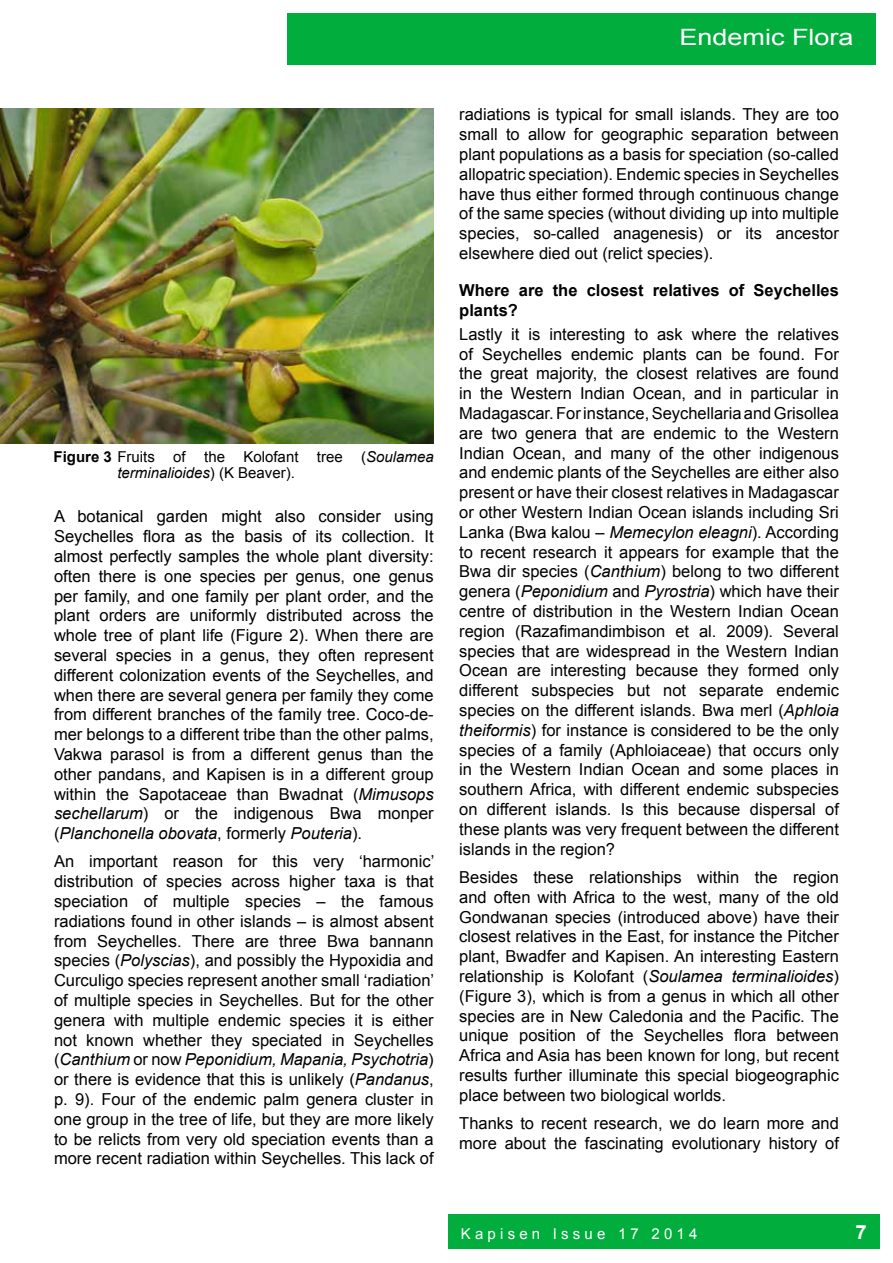
<style>
.page{position:relative;width:893px;height:1263px;background:#fff}
.page>*{position:absolute;margin:0;border:0;box-sizing:border-box;transform-origin:0 0}
.t1{font:22.5px "Arial";color:#fff;scale:1.2 1}
.t2{font:700 19.5px "Arial";color:#fff;scale:1.05 1}
.t3{font:16.5px/19.8px "Arial";color:#000;text-align:justify}
.t4{font:700 16.5px/19.8px "Arial";color:#000}
.t5{font:15px/16.5px "Arial";color:#000}
.t6{font:15px "Arial";letter-spacing:.28em;color:#fff}
.s1{font-weight:700}
.s2{font-style:italic}
</style>
<div class="page">
<div style="left:287px;top:13px;width:589px;height:52px;background:#00ad3d"></div>
<div style="left:448px;top:1214px;width:432px;height:34px;background:#00ad3d"></div>
<img style="left:0;top:108px;width:434px;height:335px">
<h1 class="t1" style="left:679px;top:23px;width:147px">Endemic Flora</h1>
<p class="t5" style="left:117px;top:448px;width:318px;text-indent:-64px"><span class="s1">Figure 3</span> Fruits of the Kolofant tree (<span class="s2">Soulamea terminalioides</span>) (K Beaver).</p>
<p class="t3" style="left:54px;top:507px;width:381px">A botanical garden might also consider using Seychelles flora as the basis of its collection. It almost perfectly samples the whole plant diversity: often there is one species per genus, one genus per family, and one family per plant order, and the plant orders are uniformly distributed across the whole tree of plant life (Figure 2). When there are several species in a genus, they often represent different colonization events of the Seychelles, and when there are several genera per family they come from different branches of the family tree. Coco-de&shy;mer belongs to a different tribe than the other palms, Vakwa parasol is from a different genus than the other pandans, and Kapisen is in a different group within the Sapotaceae than Bwadnat (<span class="s2">Mimusops sechellarum</span>) or the indigenous Bwa monper (<span class="s2">Planchonella obovata</span>, formerly <span class="s2">Pouteria</span>).</p>
<p class="t3" style="left:54px;top:852px;width:382px">An important reason for this very ‘harmonic’ distribution of species across higher taxa is that speciation of multiple species – the famous radiations found in other islands – is almost absent from Seychelles. There are three Bwa bannann species (<span class="s2">Polyscias</span>), and possibly the Hypoxidia and Curculigo species represent another small ‘radiation’ of multiple species in Seychelles. But for the other genera with multiple endemic species it is either not known whether they speciated in Seychelles (<span class="s2">Canthium</span> or now <span class="s2">Peponidium, Mapania, Psychotria</span>) or there is evidence that this is unlikely (<span class="s2">Pandanus</span>, p. 9). Four of the endemic palm genera cluster in one group in the tree of life, but they are more likely to be relicts from very old speciation events than a more recent radiation within Seychelles. This lack of</p>
<p class="t3" style="left:459px;top:105px;width:381px">radiations is typical for small islands. They are too small to allow for geographic separation between plant populations as a basis for speciation (so-called allopatric speciation). Endemic species in Seychelles have thus either formed through continuous change of the same species (without dividing up into multiple species, so-called anagenesis) or its ancestor elsewhere died out (relict species).</p>
<p class="t4" style="left:459px;top:281px;width:381px">Where are the closest relatives of Seychelles plants?</p>
<p class="t3" style="left:459px;top:324px;width:381px">Lastly it is interesting to ask where the relatives of Seychelles endemic plants can be found. For the great majority, the closest relatives are found in the Western Indian Ocean, and in particular in Madagascar. For instance, Seychellaria and Grisollea are two genera that are endemic to the Western Indian Ocean, and many of the other indigenous and endemic plants of the Seychelles are either also present or have their closest relatives in Madagascar or other Western Indian Ocean islands including Sri Lanka (Bwa kalou – <span class="s2">Memecylon eleagni</span>). According to recent research it appears for example that the Bwa dir species (<span class="s2">Canthium</span>) belong to two different genera (<span class="s2">Peponidium</span> and <span class="s2">Pyrostria</span>) which have their centre of distribution in the Western Indian Ocean region (Razafimandimbison et al. 2009). Several species that are widespread in the Western Indian Ocean are interesting because they formed only different subspecies but not separate endemic species on the different islands. Bwa merl (<span class="s2">Aphloia theiformis</span>) for instance is considered to be the only species of a family (Aphloiaceae) that occurs only in the Western Indian Ocean and some places in southern Africa, with different endemic subspecies on different islands. Is this because dispersal of these plants was very frequent between the different islands in the region?</p>
<p class="t3" style="left:459px;top:867px;width:381px">Besides these relationships within the region and often with Africa to the west, many of the old Gondwanan species (introduced above) have their closest relatives in the East, for instance the Pitcher plant, Bwadfer and Kapisen. An interesting Eastern relationship is Kolofant (<span class="s2">Soulamea terminalioides</span>) (Figure 3), which is from a genus in which all other species are in New Caledonia and the Pacific. The unique position of the Seychelles flora between Africa and Asia has been known for long, but recent results further illuminate this special biogeographic place between two biological worlds.</p>
<p class="t3" style="left:459px;top:1113px;width:381px">Thanks to recent research, we do learn more and more about the fascinating evolutionary history of</p>
<p class="t6" style="left:461px;top:1224px;width:238px">Kapisen Issue 17 2014</p>
<p class="t2" style="left:855px;top:1219px;width:12px">7</p>
</div>
